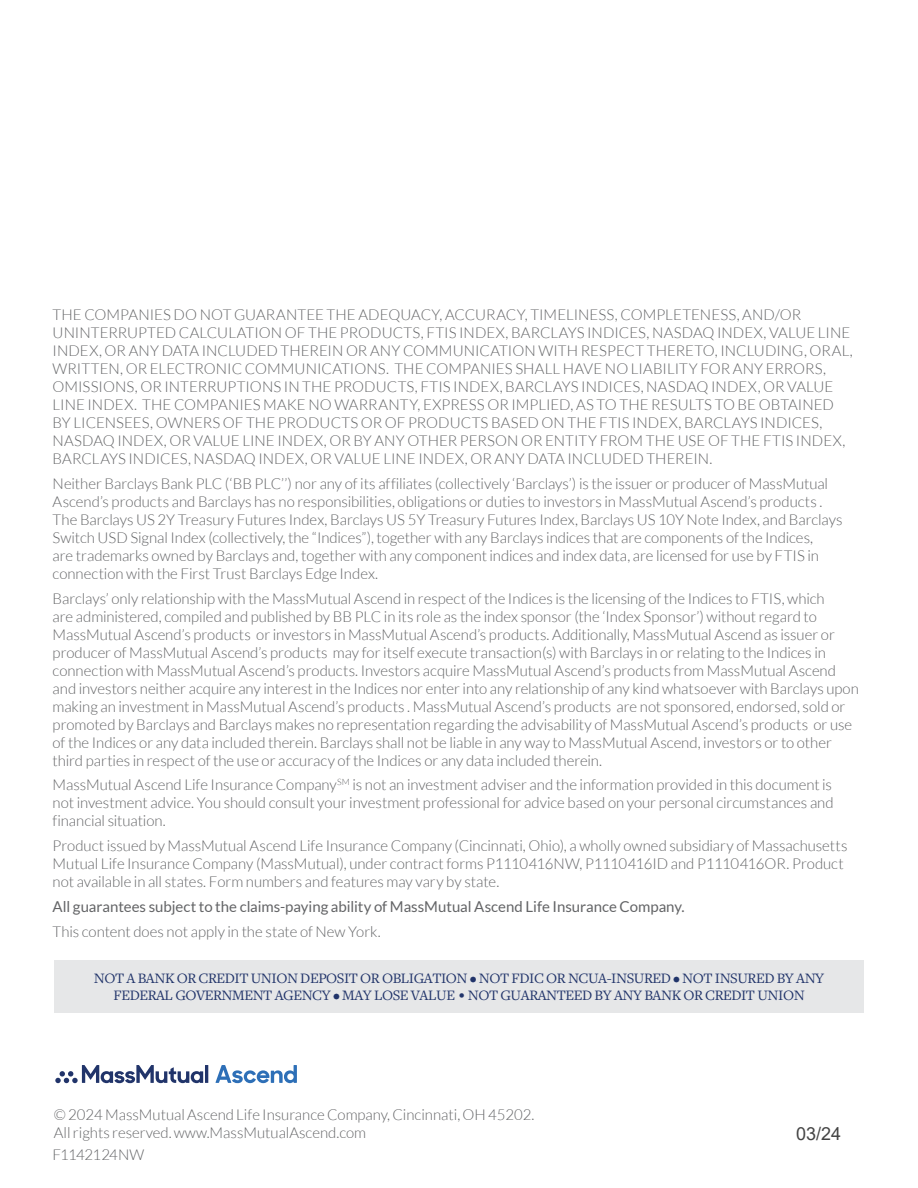
<style>
.page{position:relative;width:918px;height:1188px;background:#fff}
.page>*{position:absolute;margin:0;border:0;box-sizing:border-box;transform-origin:0 0}
.t1{font:18px "Arial";color:#444}
.t2{font:300 15px/18px "Lato";color:#636466}
.t3{font:15px/16.5px "Freight Text Pro";letter-spacing:-.03em;color:#21346a;text-align:center}
.t4{font:15px "Lato";letter-spacing:-.005em;color:#636466}
.t5{font:300 15px "Lato";letter-spacing:-.035em;color:#636466}
.s1{font-family:"Lato";font-weight:300}
</style>
<div class="page">
<div style="left:54px;top:960px;width:810px;height:52px;background:#e6e7e8"></div>
<svg style="left:215px;top:1065px;width:82px;height:18px"></svg>
<hr style="left:205px;top:1065px;width:3px;height:18px;background:#21346a">
<svg style="left:55px;top:1065px;width:148px;height:18px"></svg>
<p class="t2" style="left:53px;top:306px;width:802px">THE COMPANIES DO NOT GUARANTEE THE ADEQUACY, ACCURACY, TIMELINESS, COMPLETENESS, AND/OR UNINTERRUPTED CALCULATION OF THE PRODUCTS, FTIS INDEX, BARCLAYS INDICES, NASDAQ INDEX, VALUE LINE INDEX, OR ANY DATA INCLUDED THEREIN OR ANY COMMUNICATION WITH RESPECT THERETO, INCLUDING, ORAL, WRITTEN, OR ELECTRONIC COMMUNICATIONS. THE COMPANIES SHALL HAVE NO LIABILITY FOR ANY ERRORS, OMISSIONS, OR INTERRUPTIONS IN THE PRODUCTS, FTIS INDEX, BARCLAYS INDICES, NASDAQ INDEX, OR VALUE LINE INDEX. THE COMPANIES MAKE NO WARRANTY, EXPRESS OR IMPLIED, AS TO THE RESULTS TO BE OBTAINED BY LICENSEES, OWNERS OF THE PRODUCTS OR OF PRODUCTS BASED ON THE FTIS INDEX, BARCLAYS INDICES, NASDAQ INDEX, OR VALUE LINE INDEX, OR BY ANY OTHER PERSON OR ENTITY FROM THE USE OF THE FTIS INDEX, BARCLAYS INDICES, NASDAQ INDEX, OR VALUE LINE INDEX, OR ANY DATA INCLUDED THEREIN.</p>
<p class="t2" style="left:53px;top:474px;width:791px">Neither Barclays Bank PLC (‘BB PLC’’) nor any of its affiliates (collectively ‘Barclays’) is the issuer or producer of MassMutual Ascend’s products and Barclays has no responsibilities, obligations or duties to investors in MassMutual Ascend’s products .<br>The Barclays US 2Y Treasury Futures Index, Barclays US 5Y Treasury Futures Index, Barclays US 10Y Note Index, and Barclays Switch USD Signal Index (collectively, the “Indices”), together with any Barclays indices that are components of the Indices,<br>are trademarks owned by Barclays and, together with any component indices and index data, are licensed for use by FTIS in connection with the First Trust Barclays Edge Index.</p>
<p class="t2" style="left:53px;top:589px;width:808px">Barclays’ only relationship with the MassMutual Ascend in respect of the Indices is the licensing of the Indices to FTIS, which<br>are administered, compiled and published by BB PLC in its role as the index sponsor (the ‘Index Sponsor’) without regard to MassMutual Ascend’s products or investors in MassMutual Ascend’s products. Additionally, MassMutual Ascend as issuer or producer of MassMutual Ascend’s products may for itself execute transaction(s) with Barclays in or relating to the Indices in connection with MassMutual Ascend’s products. Investors acquire MassMutual Ascend’s products from MassMutual Ascend and investors neither acquire any interest in the Indices nor enter into any relationship of any kind whatsoever with Barclays upon making an investment in MassMutual Ascend’s products . MassMutual Ascend’s products are not sponsored, endorsed, sold or promoted by Barclays and Barclays makes no representation regarding the advisability of MassMutual Ascend’s products or use of the Indices or any data included therein. Barclays shall not be liable in any way to MassMutual Ascend, investors or to other third parties in respect of the use or accuracy of the Indices or any data included therein.</p>
<p class="t2" style="left:53px;top:776px;width:783px;text-align:justify">MassMutual Ascend Life Insurance Company<sup>SM</sup> is not an investment adviser and the information provided in this document is not investment advice. You should consult your investment professional for advice based on your personal circumstances and financial situation.</p>
<p class="t2" style="left:53px;top:837px;width:796px">Product issued by MassMutual Ascend Life Insurance Company (Cincinnati, Ohio), a wholly owned subsidiary of Massachusetts<br>Mutual Life Insurance Company (MassMutual), under contract forms P1110416NW, P1110416ID and P1110416OR. Product not available in all states. Form numbers and features may vary by state.</p>
<p class="t4" style="left:53px;top:898px;width:634px">All guarantees subject to the claims-paying ability of MassMutual Ascend Life Insurance Company.</p>
<p class="t2" style="left:53px;top:922px;width:330px">This content does not apply in the state of New York.</p>
<p class="t3" style="left:94px;top:970px;width:732px">NOT A BANK OR CREDIT UNION DEPOSIT OR OBLIGATION • NOT FDIC OR NCUA-INSURED • NOT INSURED BY ANY<br>FEDERAL GOVERNMENT AGENCY • MAY LOSE VALUE <span class="s1">•</span> NOT GUARANTEED BY ANY BANK OR CREDIT UNION</p>
<p class="t2" style="left:54px;top:1105px;width:482px">© 2024 MassMutual Ascend Life Insurance Company, Cincinnati, OH 45202.<br>All rights reserved. www.MassMutualAscend.com</p>
<p class="t5" style="left:53px;top:1146px;width:93px">F1142124NW</p>
<p class="t1" style="left:796px;top:1121px;width:47px">03/24</p>
</div>
